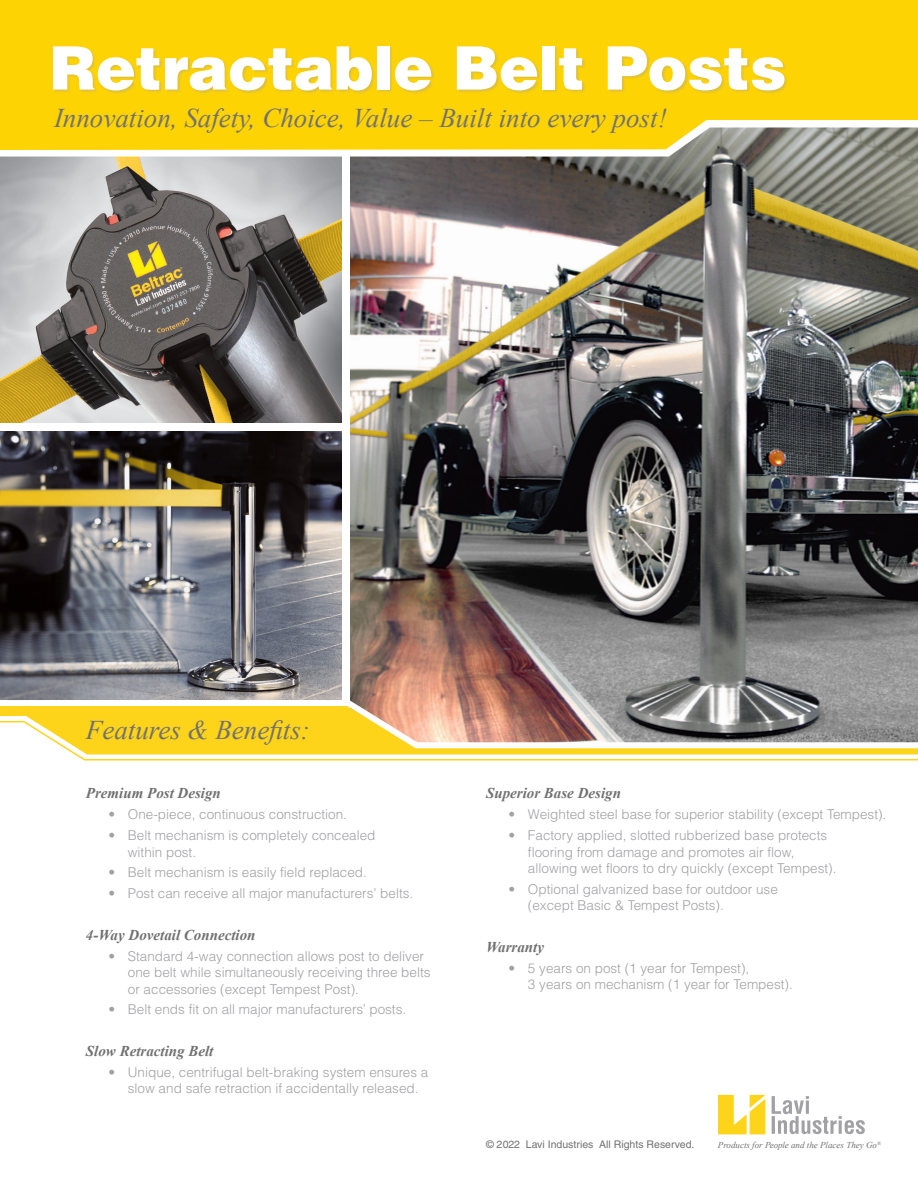
<style>
.page{position:relative;width:918px;height:1188px;background:#fff}
.page>*{position:absolute;margin:0;border:0;box-sizing:border-box;transform-origin:0 0}
.t1{font:900 60px "Helvetica LT Pro";letter-spacing:-.005em;color:#fff}
.t2{font:italic 27px "Times New Roman";color:#727172}
.Body_Heads{font:italic 700 15px "Times New Roman";color:#727172}
.body_text{font:italic 700 15px "Times New Roman";color:#727172}
.body_text-2{font:300 13.5px/16.5px "Helvetica LT Pro";color:#a1a1a5}
.t3{font:10.5px "Helvetica LT Pro";color:#727172}
.t4{font:italic 9px "Times New Roman";color:#727172}
</style>
<div class="page">
<img style="left:350px;top:157px;width:568px;height:540px">
<svg style="left:74px;top:754px;width:844px;height:7px"></svg>
<img style="left:0;top:157px;width:342px;height:266px">
<svg style="left:0;top:431px;width:342px;height:266px;background:#696665"></svg>
<svg style="left:0;top:150px;width:918px;height:7px"></svg>
<div style="left:343px;top:153px;width:7px;height:571px;background:#fff"></div>
<svg style="left:0;top:0;width:918px;height:150px;background:#f8d00f"></svg>
<div style="left:53px;top:46px;width:735px;height:49px;background:#a1a1a5;opacity:.35"></div>
<hr style="left:69px;top:751px;width:849px;height:3px;background:#fed41a">
<svg style="left:0;top:697px;width:918px;height:54px"></svg>
<svg style="left:718px;top:1095px;width:47px;height:39px"></svg>
<svg style="left:772px;top:1096px;width:93px;height:38px"></svg>
<p class="t1" style="left:50px;top:29px;width:738px">Retractable Belt Posts</p>
<p class="t2" style="left:54px;top:100px;width:614px">Innovation, Safety, Choice, Value – Built into every post!</p>
<p class="t2" style="left:86px;top:711px;width:225px">Features &amp; Benefits:</p>
<p class="Body_Heads" style="left:86px;top:783px;width:137px">Premium Post Design</p>
<p class="body_text-2" style="left:108px;top:806px;width:240px">• One-piece, continuous construction.</p>
<p class="body_text-2" style="left:128px;top:827px;width:249px;text-indent:-19px">• Belt mechanism is completely concealed within post.</p>
<p class="body_text-2" style="left:108px;top:864px;width:260px">• Belt mechanism is easily field replaced.</p>
<p class="body_text-2" style="left:108px;top:885px;width:306px">• Post can receive all major manufacturers’ belts.</p>
<p class="Body_Heads" style="left:86px;top:924px;width:171px">4-Way Dovetail Connection</p>
<p class="body_text-2" style="left:128px;top:947px;width:304px;text-indent:-19px">• Standard 4-way connection allows post to deliver one belt while simultaneously receiving three belts or accessories (except Tempest Post).</p>
<p class="body_text-2" style="left:108px;top:1001px;width:299px">• Belt ends fit on all major manufacturers’ posts.</p>
<p class="Body_Heads" style="left:86px;top:1041px;width:129px">Slow Retracting Belt</p>
<p class="body_text-2" style="left:128px;top:1064px;width:302px;text-indent:-19px">• Unique, centrifugal belt-braking system ensures a slow and safe retraction if accidentally released.</p>
<p class="body_text" style="left:486px;top:783px;width:137px">Superior Base Design</p>
<p class="body_text-2" style="left:509px;top:806px;width:379px">• Weighted steel base for superior stability (except Tempest).</p>
<p class="body_text-2" style="left:528px;top:827px;width:310px;text-indent:-19px">• Factory applied, slotted rubberized base protects flooring from damage and promotes air flow, allowing wet floors to dry quickly (except Tempest).</p>
<p class="body_text-2" style="left:528px;top:881px;width:251px;text-indent:-19px">• Optional galvanized base for outdoor use (except Basic &amp; Tempest Posts).</p>
<p class="Body_Heads" style="left:486px;top:937px;width:60px">Warranty</p>
<p class="body_text-2" style="left:528px;top:960px;width:266px;text-indent:-19px">• 5 years on post (1 year for Tempest),<br>3 years on mechanism (1 year for Tempest).</p>
<p class="t3" style="left:486px;top:1138px;width:210px">© 2022 Lavi Industries All Rights Reserved.</p>
<p class="t4" style="left:718px;top:1139px;width:165px">Products for People and the Places They Go<sup>®</sup></p>
</div>
